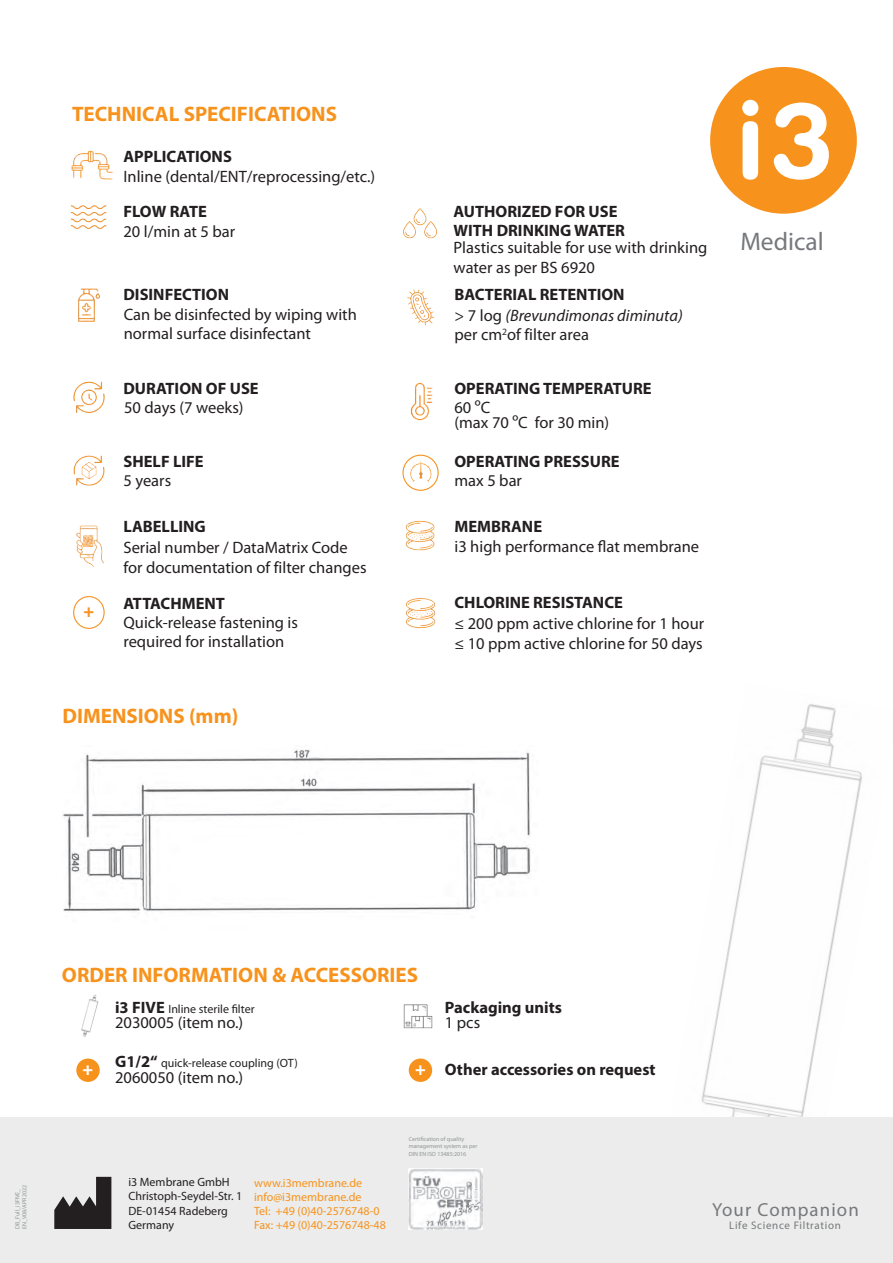
<style>
.page{position:relative;width:893px;height:1263px;background:#fff}
.page>*{position:absolute;margin:0;border:0;box-sizing:border-box;transform-origin:0 0}
.t1{font:25.5px "Myriad Pro";color:#76787b}
.t2{font:700 21px "Myriad Pro";color:#f7931d}
.t3{font:18.9px "Myriad Pro";letter-spacing:.06em;color:#76787b}
.t4{font:900 18px "Myriad Pro";color:#f79324}
.t5{font:900 18px "Myriad Pro";color:#fff}
.t6{font:16.5px/19.8px "Myriad Pro";color:#231f20}
.t7{font:700 16.5px/19.8px "Myriad Pro";color:#231f20}
.t8{font:italic 16.5px/20px "Myriad Pro";color:#231f20}
.t9{font:12px/14.4px "Myriad Pro";color:#231f20}
.t10{font:12px/14.1px "Myriad Pro";color:#f7931d}
.t11{font:10.95px "Myriad Pro";letter-spacing:.06em;color:#76787b}
.t12{font:6px/7.2px "Myriad Pro";color:#939598}
.s1{font-weight:700;font-style:normal}
.s2{font-style:normal}
.s3{font-weight:700;font-size:16.5px}
.s4{font-weight:900;font-size:18px;color:#fff}
</style>
<div class="page">
<img style="left:659px;top:704px;width:234px;height:414px">
<div style="left:0;top:1118px;width:893px;height:145px;background:#ebeceb"></div>
<svg style="left:54px;top:1177px;width:57px;height:52px"></svg>
<div style="left:710px;top:67px;width:147px;height:147px;background:#f7931d;border-radius:50%"></div>
<svg style="left:742px;top:100px;width:16px;height:80px"></svg>
<svg style="left:774px;top:103px;width:55px;height:77px"></svg>
<img style="left:409px;top:1168px;width:73px;height:61px">
<img style="left:63px;top:749px;width:468px;height:163px">
<img style="left:81px;top:994px;width:18px;height:43px">
<img style="left:78px;top:288px;width:23px;height:34px">
<img style="left:73px;top:381px;width:32px;height:32px">
<img style="left:407px;top:289px;width:27px;height:37px">
<img style="left:410px;top:382px;width:23px;height:39px">
<img style="left:405px;top:598px;width:31px;height:31px">
<img style="left:73px;top:455px;width:32px;height:31px">
<svg style="left:410px;top:461px;width:21px;height:21px"></svg>
<div style="left:402px;top:455px;width:37px;height:36px;border:1px solid #f7931d;border-radius:50%"></div>
<img style="left:70px;top:205px;width:37px;height:24px">
<div style="left:73px;top:596px;width:32px;height:33px;border:1px solid #f79324;border-radius:50%"></div>
<img style="left:405px;top:520px;width:30px;height:31px">
<img style="left:76px;top:525px;width:28px;height:43px">
<div style="left:76px;top:1058px;width:24px;height:24px;background:#f7931d;border-radius:50%"></div>
<img style="left:403px;top:1004px;width:30px;height:25px">
<div style="left:409px;top:1058px;width:23px;height:24px;background:#f7931d;border-radius:50%"></div>
<img style="left:403px;top:208px;width:35px;height:31px">
<img style="left:71px;top:150px;width:42px;height:30px">
<p class="t2" style="left:72px;top:100px;width:267px">TECHNICAL SPECIFICATIONS</p>
<p class="t7" style="left:123px;top:146px;width:110px">APPLICATIONS</p>
<p class="t6" style="left:123px;top:166px;width:253px">Inline (dental/ENT/reprocessing/etc.)</p>
<p class="t7" style="left:123px;top:201px;width:85px">FLOW RATE</p>
<p class="t6" style="left:123px;top:221px;width:113px">20 l/min at 5 bar</p>
<p class="t7" style="left:123px;top:284px;width:107px">DISINFECTION</p>
<p class="t6" style="left:124px;top:304px;width:235px">Can be disinfected by wiping with normal surface disinfectant</p>
<p class="t7" style="left:123px;top:378px;width:137px">DURATION OF USE</p>
<p class="t6" style="left:124px;top:398px;width:121px">50 days (7 weeks)</p>
<p class="t7" style="left:123px;top:451px;width:82px">SHELF LIFE</p>
<p class="t6" style="left:123px;top:470px;width:49px">5 years</p>
<p class="t4" style="left:84px;top:599px;width:12px">+</p>
<p class="t7" style="left:123px;top:516px;width:84px">LABELLING</p>
<p class="t6" style="left:123px;top:537px;width:245px">Serial number / DataMatrix Code for documentation of filter changes</p>
<p class="t7" style="left:123px;top:593px;width:103px">ATTACHMENT</p>
<p class="t6" style="left:123px;top:612px;width:176px">Quick-release fastening is required for installation</p>
<p class="t2" style="left:62px;top:702px;width:177px">DIMENSIONS (mm)</p>
<p class="t7" style="left:454px;top:201px;width:173px">AUTHORIZED FOR USE<br>WITH DRINKING WATER</p>
<p class="t6" style="left:454px;top:238px;width:255px">Plastics suitable for use with drinking water as per BS 6920</p>
<p class="t8" style="left:454px;top:285px;width:230px"><span class="s1">BACTERIAL RETENTION<br></span><span class="s2">&gt; 7 log</span> (Brevundimonas diminuta) <span class="s2">per cm</span><sup>2</sup><span class="s2">of filter area</span></p>
<p class="t7" style="left:454px;top:378px;width:199px">OPERATING TEMPERATURE</p>
<p class="t6" style="left:454px;top:399px;width:156px;line-height:15px">60 oC<br>(max 70 oC for 30 min)</p>
<p class="t7" style="left:454px;top:451px;width:167px">OPERATING PRESSURE</p>
<p class="t6" style="left:454px;top:470px;width:69px">max 5 bar</p>
<p class="t7" style="left:454px;top:516px;width:89px">MEMBRANE</p>
<p class="t6" style="left:454px;top:536px;width:246px">i3 high performance flat membrane</p>
<p class="t7" style="left:454px;top:592px;width:170px">CHLORINE RESISTANCE</p>
<p class="t6" style="left:454px;top:613px;width:251px">≤ 200 ppm active chlorine for 1 hour ≤ 10 ppm active chlorine for 50 days</p>
<h1 class="t1" style="left:740px;top:226px;width:85px">Medical</h1>
<p class="t12" style="left:14px;top:1229px;width:45px;rotate:-90deg">DB_Full_i3FIVE_<br>EN_V08/APR2022</p>
<p class="t2" style="left:62px;top:961px;width:358px">ORDER INFORMATION &amp; ACCESSORIES</p>
<p class="t9" style="left:115px;top:1001px;width:141px"><span class="s3">i3 FIVE</span> Inline sterile filter</p>
<p class="t6" style="left:115px;top:1013px;width:130px">2030005 (item no.)</p>
<p class="t7" style="left:445px;top:997px;width:119px">Packaging units</p>
<p class="t6" style="left:445px;top:1013px;width:37px">1 pcs</p>
<p class="t9" style="left:115px;top:1055px;width:184px"><span class="s3">G1/2“</span> quick-release coupling (OT)</p>
<p class="t5" style="left:83px;top:1057px;width:12px">+</p>
<p class="t7" style="left:415px;top:1059px;width:242px"><span class="s4">+</span> Other accessories on request</p>
<p class="t6" style="left:115px;top:1067px;width:130px">2060050 (item no.)</p>
<p class="t9" style="left:128px;top:1174px;width:115px">i3 Membrane GmbH<br>Christoph-Seydel-Str. 1<br>DE-01454 Radeberg</p>
<p class="t9" style="left:128px;top:1217px;width:47px">Germany</p>
<p class="t10" style="left:254px;top:1175px;width:133px">www.i3membrane.de info@i3membrane.de<br>Tel: +49 (0)40-2576748-0<br>Fax: +49 (0)40-2576748-48</p>
<p class="t12" style="left:409px;top:1135px;width:70px">Certification of quality management system as per<br>DIN EN ISO 13485:2016</p>
<p class="t3" style="left:712px;top:1197px;width:148px">Your Companion</p>
<p class="t11" style="left:729px;top:1218px;width:113px">Life Science Filtration</p>
</div>
